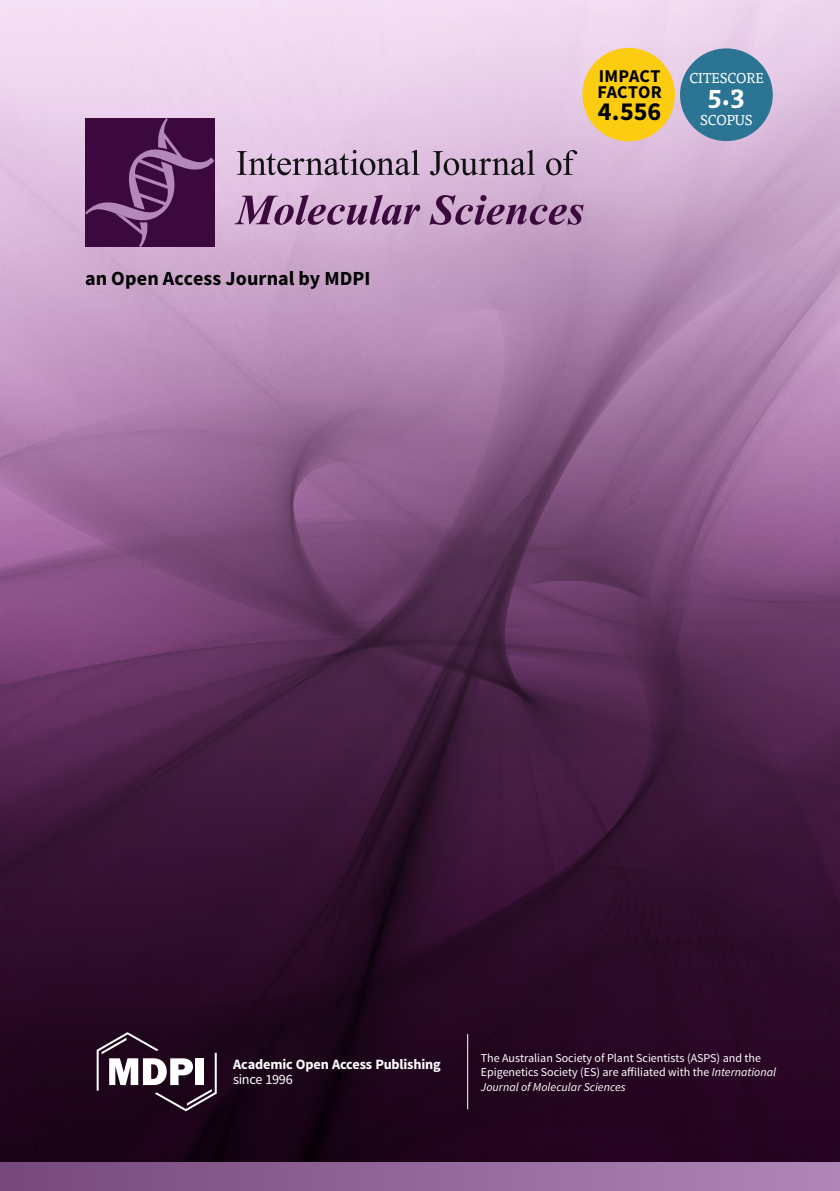
<style>
.page{position:relative;width:840px;height:1191px;background:#fff}
.page>*{position:absolute;margin:0;border:0;box-sizing:border-box;transform-origin:0 0}
.t1{font:700 27.8px "Tisa Pro";color:#fff;scale:.9 1}
.t2{font:700 26px "Source Sans Pro";color:#000}
.t3{font:700 20px "Source Sans Pro";letter-spacing:.005em;color:#000}
.t4{font:700 18px/16px "Source Sans Pro";letter-spacing:.005em;color:#000}
.t5{font:700 14.2px "Source Sans Pro";letter-spacing:-.01em;color:#fff}
.t6{font:14.2px "Tisa Pro";color:#fff}
.t7{font:14.2px "Source Sans Pro";letter-spacing:-.025em;color:#fff}
.t8{font:12px/14.4px "Source Sans Pro";color:#fff}
.s1{font-style:italic}
</style>
<div class="page">
<img style="left:0;top:0;width:839px;height:1162px">
<svg style="left:237px;top:150px;width:182px;height:25px;background:#aa94ab"></svg>
<svg style="left:430px;top:150px;width:104px;height:25px;background:#a58ea7"></svg>
<svg style="left:545px;top:150px;width:32px;height:25px"></svg>
<svg style="left:234px;top:195px;width:186px;height:30px;background:#a57da5"></svg>
<svg style="left:429px;top:195px;width:154px;height:30px;background:#a179a1"></svg>
<svg style="left:85px;top:118px;width:129px;height:129px;background:#4e1c51"></svg>
<div style="left:0;top:1162px;width:839px;height:29px;background:linear-gradient(to right,#76487c,#b086b9)"></div>
<svg style="left:97px;top:1032px;width:120px;height:79px"></svg>
<hr style="left:467px;top:1034px;width:1px;height:75px;background:#fff">
<div style="left:582px;top:48px;width:92px;height:93px;background:#fbcc0f;border-radius:50%"></div>
<div style="left:679px;top:48px;width:93px;height:93px;background:#2b7494;border-radius:50%"></div>
<h3 class="t3" style="left:85px;top:265px;width:287px">an Open Access Journal by MDPI</h3>
<h3 class="t4" style="left:597px;top:68px;width:66px">IMPACT<br>FACTOR</h3>
<h2 class="t2" style="left:597px;top:93px;width:65px">4.556</h2>
<p class="t6" style="left:689px;top:67px;width:75px">CITESCORE</p>
<h1 class="t1" style="left:707px;top:72px;width:43px">5.3</h1>
<p class="t6" style="left:699px;top:109px;width:54px">SCOPUS</p>
<p class="t5" style="left:233px;top:1055px;width:209px">Academic Open Access Publishing</p>
<p class="t7" style="left:233px;top:1070px;width:61px">since 1996</p>
<p class="t8" style="left:480px;top:1050px;width:297px">The Australian Society of Plant Scientists (ASPS) and the<br>Epigenetics Society (ES) are affiliated with the <span class="s1">International<br>Journal of Molecular Sciences</span></p>
</div>
